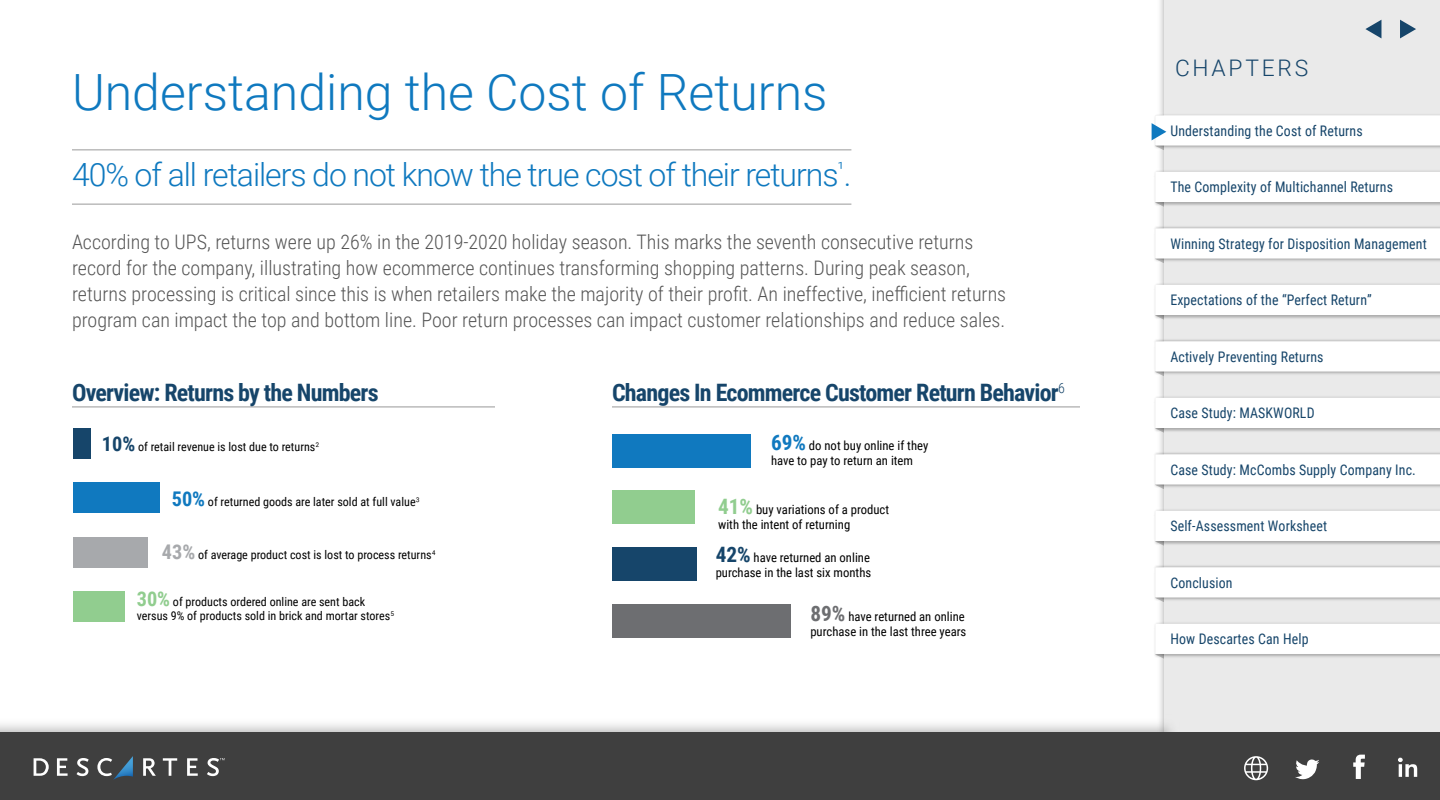
<style>
.page{position:relative;width:1440px;height:800px;background:#fff}
.page>*{position:absolute;margin:0;border:0;box-sizing:border-box;transform-origin:0 0}
.t1{font:300 50px "Roboto";color:#0f79bf}
.t2{font:300 32px "Roboto";letter-spacing:-.035em;color:#0f79bf}
.t3{font:700 24px "Roboto Condensed";letter-spacing:-.035em;color:#16456a}
.t4{font:300 22.8px "Roboto";letter-spacing:.12em;color:#16456a}
.t5{font:300 20px/26px "Roboto Condensed";color:#555}
.t6{font:14.6px "Roboto Condensed";letter-spacing:.01em;color:#16456a;scale:.95 1}
.t7{font:12.7px/15.2px "Roboto Condensed";color:#000}
.t8{font:12.1px/14.5px "Roboto Condensed";color:#000}
.s1{font-weight:700;font-size:20.2px;color:#16456a}
.s2{font-weight:300}
.s3{font-weight:700;font-size:20.2px;color:#1079bf}
.s4{font-weight:700;font-size:20.2px;color:#a7a9ac}
.s5{font-weight:700;font-size:20.2px;color:#91cd8f}
.s6{font-weight:700;font-size:21.2px;color:#1079bf}
.s7{font-weight:700;font-size:21.2px;color:#91cd8f}
.s8{font-weight:700;font-size:21.2px;color:#16456a}
.s9{font-weight:700;font-size:21.2px;color:#6d6e71}
</style>
<div class="page">
<svg style="left:1159px;top:0;width:6px;height:715px"></svg>
<div style="left:1165px;top:0;width:275px;height:800px;background:#eaeaea"></div>
<svg style="left:1155px;top:172px;width:285px;height:47px"></svg>
<svg style="left:1155px;top:228px;width:285px;height:47px"></svg>
<svg style="left:1155px;top:285px;width:285px;height:47px"></svg>
<svg style="left:1155px;top:341px;width:285px;height:47px"></svg>
<svg style="left:1155px;top:398px;width:285px;height:47px"></svg>
<svg style="left:1155px;top:454px;width:285px;height:47px"></svg>
<svg style="left:1155px;top:511px;width:285px;height:47px"></svg>
<svg style="left:1155px;top:567px;width:285px;height:47px"></svg>
<svg style="left:1155px;top:624px;width:285px;height:47px"></svg>
<svg style="left:1400px;top:20px;width:16px;height:18px"></svg>
<svg style="left:1365px;top:20px;width:16px;height:18px"></svg>
<svg style="left:0;top:715px;width:1172px;height:17px"></svg>
<div style="left:0;top:732px;width:1440px;height:68px;background:#3f3f3f"></div>
<svg style="left:1398px;top:758px;width:19px;height:19px"></svg>
<svg style="left:1353px;top:755px;width:12px;height:24px"></svg>
<svg style="left:1295px;top:759px;width:24px;height:21px"></svg>
<svg style="left:1244px;top:756px;width:24px;height:24px"></svg>
<svg style="left:34px;top:758px;width:15px;height:18px"></svg>
<svg style="left:57px;top:758px;width:11px;height:18px"></svg>
<svg style="left:77px;top:758px;width:12px;height:18px"></svg>
<svg style="left:143px;top:758px;width:13px;height:18px"></svg>
<svg style="left:163px;top:758px;width:14px;height:18px"></svg>
<svg style="left:187px;top:758px;width:11px;height:18px"></svg>
<svg style="left:207px;top:758px;width:18px;height:18px"></svg>
<svg style="left:97px;top:756px;width:36px;height:24px"></svg>
<svg style="left:1152px;top:115px;width:288px;height:47px"></svg>
<hr style="left:72px;top:150px;width:779px;height:1px;background:#999">
<hr style="left:72px;top:204px;width:779px;height:1px;background:#999">
<div style="left:612px;top:434px;width:138px;height:33px;background:#1079bf"></div>
<div style="left:612px;top:491px;width:82px;height:33px;background:#91cd8f"></div>
<div style="left:612px;top:547px;width:84px;height:34px;background:#16456a"></div>
<div style="left:612px;top:604px;width:178px;height:33px;background:#6d6e71"></div>
<div style="left:73px;top:428px;width:17px;height:31px;background:#16456a"></div>
<div style="left:73px;top:482px;width:86px;height:31px;background:#1079bf"></div>
<div style="left:73px;top:537px;width:74px;height:31px;background:#a7a9ac"></div>
<div style="left:73px;top:591px;width:52px;height:31px;background:#91cd8f"></div>
<hr style="left:72px;top:407px;width:423px;height:1px;background:#999">
<hr style="left:612px;top:407px;width:468px;height:1px;background:#999">
<h1 class="t1" style="left:72px;top:57px;width:757px">Understanding the Cost of Returns</h1>
<h2 class="t2" style="left:72px;top:152px;width:781px">40% of all retailers do not know the true cost of their returns<sup>¹</sup>.</h2>
<p class="t5" style="left:72px;top:228px;width:936px">According to UPS, returns were up 26% in the 2019-2020 holiday season. This marks the seventh consecutive returns record for the company, illustrating how ecommerce continues transforming shopping patterns. During peak season, returns processing is critical since this is when retailers make the majority of their profit. An ineffective, inefficient returns program can impact the top and bottom line. Poor return processes can impact customer relationships and reduce sales.</p>
<p class="t3" style="left:72px;top:375px;width:308px">Overview: Returns by the Numbers</p>
<p class="t3" style="left:612px;top:375px;width:454px">Changes In Ecommerce Customer Return Behavior<sup>6</sup></p>
<p class="t8" style="left:102px;top:439px;width:219px"><span class="s1">10%</span> of retail revenue is lost due to returns<span class="s2">2</span></p>
<p class="t8" style="left:172px;top:494px;width:249px"><span class="s3">50%</span> of returned goods are later sold at full value<span class="s2">3</span></p>
<p class="t8" style="left:162px;top:547px;width:275px"><span class="s4">43%</span> of average product cost is lost to process returns<span class="s2">4</span></p>
<p class="t8" style="left:137px;top:594px;width:259px"><span class="s5">30%</span> of products ordered online are sent back versus 9% of products sold in brick and mortar stores<span class="s2">5</span></p>
<p class="t7" style="left:771px;top:437px;width:159px"><span class="s6">69%</span> do not buy online if they have to pay to return an item</p>
<p class="t7" style="left:718px;top:501px;width:173px"><span class="s7">41%</span> buy variations of a product with the intent of returning</p>
<p class="t7" style="left:716px;top:550px;width:157px"><span class="s8">42%</span> have returned an online purchase in the last six months</p>
<p class="t7" style="left:810px;top:608px;width:157px"><span class="s9">89%</span> have returned an online purchase in the last three years</p>
<p class="t4" style="left:1175px;top:52px;width:135px">CHAPTERS</p>
<p class="t6" style="left:1170px;top:120px;width:204px">Understanding the Cost of Returns</p>
<p class="t6" style="left:1170px;top:177px;width:236px">The Complexity of Multichannel Returns</p>
<p class="t6" style="left:1170px;top:233px;width:271px">Winning Strategy for Disposition Management</p>
<p class="t6" style="left:1170px;top:290px;width:214px">Expectations of the “Perfect Return”</p>
<p class="t6" style="left:1170px;top:346px;width:163px">Actively Preventing Returns</p>
<p class="t6" style="left:1170px;top:403px;width:153px">Case Study: MASKWORLD</p>
<p class="t6" style="left:1170px;top:459px;width:260px">Case Study: McCombs Supply Company Inc.</p>
<p class="t6" style="left:1170px;top:516px;width:166px">Self-Assessment Worksheet</p>
<p class="t6" style="left:1170px;top:572px;width:67px">Conclusion</p>
<p class="t6" style="left:1170px;top:629px;width:147px">How Descartes Can Help</p>
</div>
